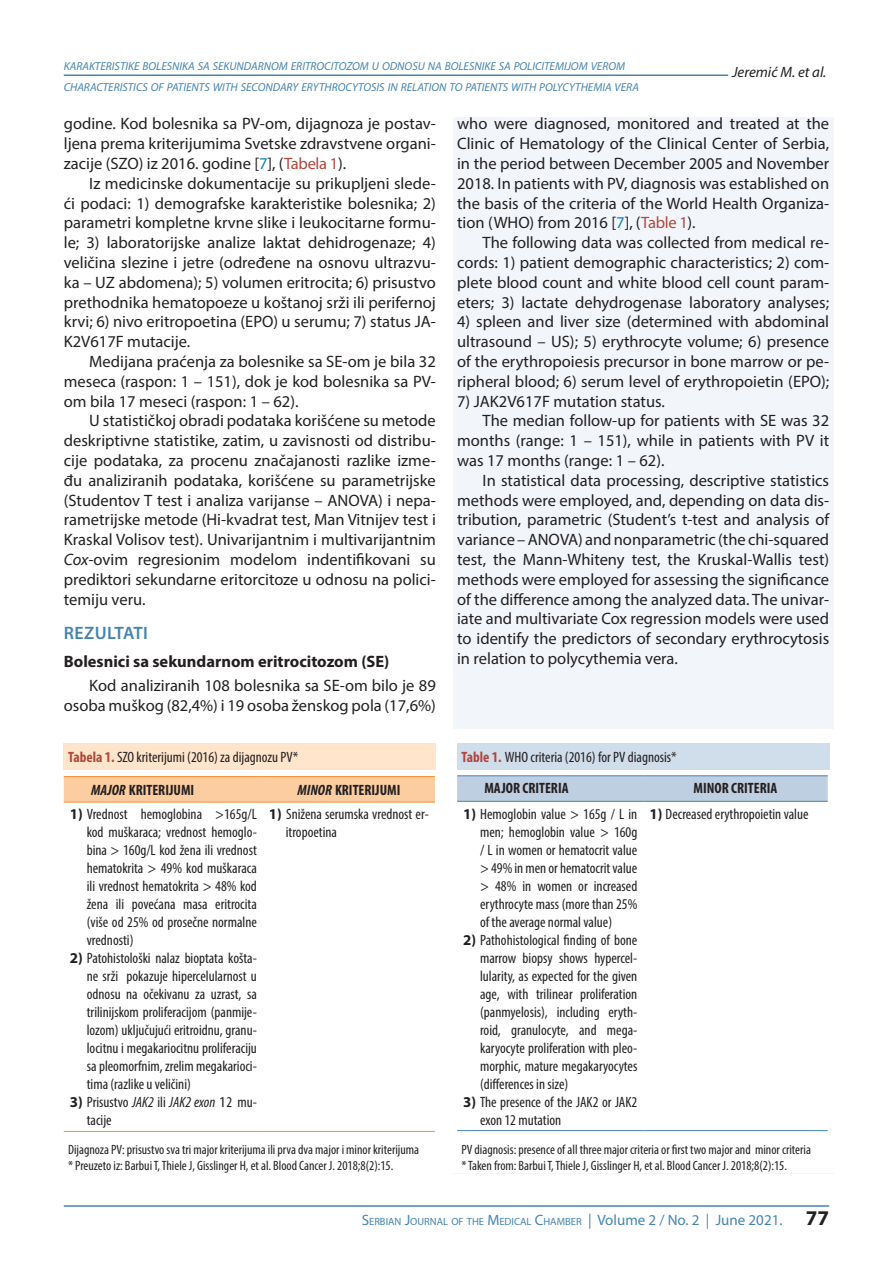
<style>
.page{position:relative;width:893px;height:1263px;background:#fff}
.page>*{position:absolute;margin:0;border:0;box-sizing:border-box;transform-origin:0 0}
.t1{font:600 18px "Myriad Pro";letter-spacing:.02em;color:#4584af}
.t2{font:16.5px/19.8px "Myriad Pro";color:#231f20;text-align:justify}
.t3{font:700 16.5px "Myriad Pro";color:#231f20}
.t4{font:condensed 15px/18px "Myriad Pro";color:#231f20}
.t5{font:700 condensed 15px "Myriad Pro";color:#231f20}
.t6{font:italic 15px "Myriad Pro";color:#231f20}
.t7{font:condensed 13.5px/16.2px "Myriad Pro";color:#231f20}
.t8{font:italic 11.55px/20.9px "Myriad Pro";color:#4584af}
.t9{font:10.5px "Myriad Pro";color:#4584af}
.s1{color:#0084ba}
.s2{color:#b1473d}
.s3{font-style:italic}
.s4{font-weight:700;color:#b1473d}
.s5{font-weight:700;font-style:italic}
.s6{font-weight:700}
.s7{font-weight:700;font-stretch:normal}
.s8{font-stretch:normal}
.s9{font-size:15px}
.s10{font-weight:700;font-size:21px;color:#231f20}
</style>
<div class="page">
<div style="left:453px;top:117px;width:380px;height:1057px;background:#f2f6fa"></div>
<hr style="left:64px;top:1205px;width:765px;height:2px;background:#4584af">
<hr style="left:64px;top:75px;width:664px;height:1px;background:#4584af">
<div style="left:64px;top:729px;width:802px;height:443px;background:#fff"></div>
<div style="left:64px;top:743px;width:372px;height:27px;background:#fee5cb"></div>
<svg style="left:64px;top:777px;width:371px;height:25px;background:#fbcb9d"></svg>
<hr style="left:64px;top:776px;width:199px;height:1px;background:#f68d28">
<hr style="left:263px;top:776px;width:172px;height:1px;background:#f68d28">
<hr style="left:64px;top:802px;width:199px;height:1px;background:#f68d28">
<hr style="left:263px;top:802px;width:172px;height:1px;background:#f68d28">
<hr style="left:64px;top:1131px;width:199px;height:1px;background:#f68d28">
<hr style="left:263px;top:1131px;width:172px;height:1px;background:#f68d28">
<div style="left:457px;top:743px;width:372px;height:27px;background:#d0ddeb"></div>
<svg style="left:457px;top:776px;width:371px;height:25px;background:#bbcde1"></svg>
<hr style="left:457px;top:775px;width:186px;height:1px;background:#4584af">
<hr style="left:643px;top:775px;width:185px;height:1px;background:#4584af">
<hr style="left:457px;top:1130px;width:186px;height:1px;background:#4584af">
<hr style="left:643px;top:1130px;width:185px;height:1px;background:#4584af">
<hr style="left:457px;top:801px;width:186px;height:1px;background:#4584af">
<hr style="left:643px;top:801px;width:185px;height:1px;background:#4584af">
<p class="t8" style="left:64px;top:56px;width:577px">KARAKTERISTIKE BOLESNIKA SA SEKUNDARNOM ERITROCITOZOM U ODNOSU NA BOLESNIKE SA POLICITEMIJOM VEROM<br>CHARACTERISTICS OF PATIENTS WITH SECONDARY ERYTHROCYTOSIS IN RELATION TO PATIENTS WITH POLYCYTHEMIA VERA</p>
<p class="t2" style="left:64px;top:114px;width:374px">godine. Kod bolesnika sa PV-om, dijagnoza je postav&shy;ljena prema kriterijumima Svetske zdravstvene organi&shy;zacije (SZO) iz 2016. godine [<span class="s1">7</span>], (<span class="s2">Tabela 1</span>).</p>
<p class="t2" style="left:64px;top:173px;width:374px;text-indent:26px">Iz medicinske dokumentacije su prikupljeni slede&shy;ći podaci: 1) demografske karakteristike bolesnika; 2) parametri kompletne krvne slike i leukocitarne formu&shy;le; 3) laboratorijske analize laktat dehidrogenaze; 4) veličina slezine i jetre (određene na osnovu ultrazvu&shy;ka – UZ abdomena); 5) volumen eritrocita; 6) prisustvo prethodnika hematopoeze u koštanoj srži ili perifernoj krvi; 6) nivo eritropoetina (EPO) u serumu; 7) status JA-K2V617F mutacije.</p>
<p class="t2" style="left:64px;top:351px;width:374px;text-indent:26px">Medijana praćenja za bolesnike sa SE-om je bila 32 meseca (raspon: 1 – 151), dok je kod bolesnika sa PV&shy;om bila 17 meseci (raspon: 1 – 62).</p>
<p class="t2" style="left:64px;top:411px;width:374px;text-indent:26px">U statističkoj obradi podataka korišćene su metode deskriptivne statistike, zatim, u zavisnosti od distribu&shy;cije podataka, za procenu značajanosti razlike izme&shy;đu analiziranih podataka, korišćene su parametrijske (Studentov T test i analiza varijanse – ANOVA) i nepa&shy;rametrijske metode (Hi-kvadrat test, Man Vitnijev test i Kraskal Volisov test). Univarijantnim i multivarijantnim <span class="s3">Cox-</span>ovim regresionim modelom indentifikovani su prediktori sekundarne eritorcitoze u odnosu na polici&shy;temiju veru.</p>
<p class="t1" style="left:64px;top:621px;width:86px">REZULTATI</p>
<p class="t3" style="left:64px;top:651px;width:327px">Bolesnici sa sekundarnom eritrocitozom (SE)</p>
<p class="t2" style="left:64px;top:676px;width:374px;text-align:right">Kod analiziranih 108 bolesnika sa SE-om bilo je 89 osoba muškog (82,4%) i 19 osoba ženskog pola (17,6%)</p>
<p class="t6" style="left:732px;top:63px;width:96px">Jeremić M. et al.</p>
<p class="t2" style="left:457px;top:114px;width:374px">who were diagnosed, monitored and treated at the Clinic of Hematology of the Clinical Center of Serbia, in the period between December 2005 and November 2018. In patients with PV, diagnosis was established on the basis of the criteria of the World Health Organiza&shy;tion (WHO) from 2016 [<span class="s1">7</span>], (<span class="s2">Table 1</span>).</p>
<p class="t2" style="left:457px;top:232px;width:374px;text-indent:26px">The following data was collected from medical re&shy;cords: 1) patient demographic characteristics; 2) com&shy;plete blood count and white blood cell count param&shy;eters; 3) lactate dehydrogenase laboratory analyses;</p>
<p class="t2" style="left:457px;top:312px;width:374px">4) spleen and liver size (determined with abdominal ultrasound – US); 5) erythrocyte volume; 6) presence of the erythropoiesis precursor in bone marrow or pe&shy;ripheral blood; 6) serum level of erythropoietin (EPO);</p>
<p class="t2" style="left:457px;top:391px;width:209px">7) JAK2V617F mutation status.</p>
<p class="t2" style="left:483px;top:411px;width:348px">The median follow-up for patients with SE was 32</p>
<p class="t2" style="left:457px;top:430px;width:374px">months (range: 1 – 151), while in patients with PV it</p>
<p class="t2" style="left:457px;top:450px;width:209px">was 17 months (range: 1 – 62).</p>
<p class="t2" style="left:483px;top:470px;width:348px">In statistical data processing, descriptive statistics</p>
<p class="t2" style="left:457px;top:490px;width:374px">methods were employed, and, depending on data dis-</p>
<p class="t2" style="left:457px;top:510px;width:374px">tribution, parametric (Student’s t-test and analysis of</p>
<p class="t2" style="left:457px;top:529px;width:374px">variance – ANOVA) and nonparametric (the chi-squared</p>
<p class="t2" style="left:457px;top:549px;width:374px">test, the Mann-Whiteny test, the Kruskal-Wallis test)</p>
<p class="t2" style="left:457px;top:569px;width:374px">methods were employed for assessing the significance</p>
<p class="t2" style="left:457px;top:589px;width:374px">of the difference among the analyzed data. The univar-</p>
<p class="t2" style="left:457px;top:609px;width:374px">iate and multivariate Cox regression models were used</p>
<p class="t2" style="left:457px;top:628px;width:374px">to identify the predictors of secondary erythrocytosis</p>
<p class="t2" style="left:457px;top:648px;width:222px">in relation to polycythemia vera.</p>
<p class="t4" style="left:91px;top:740px;width:209px;line-height:32.8px;text-indent:-23px"><span class="s4">Tabela 1.</span> SZO kriterijumi (2016) za dijagnozu PV*<br><span class="s5">MAJOR</span> <span class="s6">KRITERIJUMI</span></p>
<p class="t5" style="left:297px;top:780px;width:105px"><span class="s3">MINOR</span> KRITERIJUMI</p>
<p class="t4" style="left:87px;top:805px;width:172px;text-align:justify;text-indent:-17px"><span class="s7">1)</span> Vrednost hemoglobina &gt;165g/L kod muškaraca; vrednost hemoglo&shy;bina &gt; 160g/L kod žena ili vrednost hematokrita &gt; 49% kod muškaraca ili vrednost hematokrita &gt; 48% kod žena ili povećana masa eritrocita (više od 25% od prosečne normalne vrednosti)</p>
<p class="t4" style="left:87px;top:949px;width:172px;text-align:justify;text-indent:-17px"><span class="s7">2)</span> Patohistološki nalaz bioptata košta&shy;ne srži pokazuje hipercelularnost u odnosu na očekivanu za uzrast, sa trilinijskom proliferacijom (panmije&shy;lozom) uključujući eritroidnu, granu&shy;locitnu i megakariocitnu proliferaciju sa pleomorfnim, zrelim megakarioci&shy;tima (razlike u veličini)</p>
<p class="t4" style="left:87px;top:1093px;width:172px;text-indent:-17px"><span class="s7">3)</span> Prisustvo <span class="s3">JAK2</span> ili <span class="s3">JAK2 exon</span> <span class="s8">1</span>2 mu&shy;tacije</p>
<p class="t4" style="left:286px;top:805px;width:145px;text-indent:-17px"><span class="s7">1)</span> Snižena serumska vrednost er&shy;itropoetina</p>
<p class="t4" style="left:461px;top:748px;width:217px"><span class="s4">Table 1.</span> WHO criteria (2016) for PV diagnosis*</p>
<p class="t5" style="left:484px;top:779px;width:86px">MAJOR CRITERIA</p>
<p class="t5" style="left:694px;top:779px;width:85px">MINOR CRITERIA</p>
<p class="t4" style="left:480px;top:804px;width:159px;text-align:justify;text-indent:-17px"><span class="s7">1)</span> Hemoglobin value &gt; 165g / L in men; hemoglobin value &gt; 160g / L in women or hematocrit value &gt; 49% in men or hematocrit value &gt; 48% in women or increased erythrocyte mass (more than 25% of the average normal value)</p>
<p class="t4" style="left:480px;top:930px;width:159px;text-align:justify;text-indent:-17px"><span class="s7">2)</span> Pathohistological finding of bone marrow biopsy shows hypercel&shy;lularity, as expected for the given age, with trilinear proliferation (panmyelosis), including eryth&shy;roid, granulocyte, and mega&shy;karyocyte proliferation with pleo&shy;morphic, mature megakaryocytes (differences in size)</p>
<p class="t4" style="left:480px;top:1092px;width:159px;text-indent:-17px"><span class="s7">3)</span> The presence of the JAK2 or JAK2 exon 12 mutation</p>
<p class="t4" style="left:649px;top:804px;width:161px"><span class="s7">1)</span> Decreased erythropoietin value</p>
<p class="t7" style="left:68px;top:1141px;width:352px">Dijagnoza PV: prisustvo sva tri major kriterijuma ili prva dva major i minor kriterijuma * Preuzeto iz: Barbui T, Thiele J, Gisslinger H, et al. Blood Cancer J. 2018;8(2):15.</p>
<p class="t7" style="left:461px;top:1141px;width:351px">PV diagnosis: presence of all three major criteria or first two major and minor criteria * Taken from: Barbui T, Thiele J, Gisslinger H, et al. Blood Cancer J. 2018;8(2):15.</p>
<p class="t9" style="left:362px;top:1215px;width:469px"><span class="s9">S</span>ERBIAN <span class="s9">J</span>OURNAL OF THE <span class="s9">M</span> EDICAL <span class="s9">C</span>HAMBER <span class="s9">| Volume 2 / No. 2 | June 2021.</span> <span class="s10">77</span></p>
</div>
